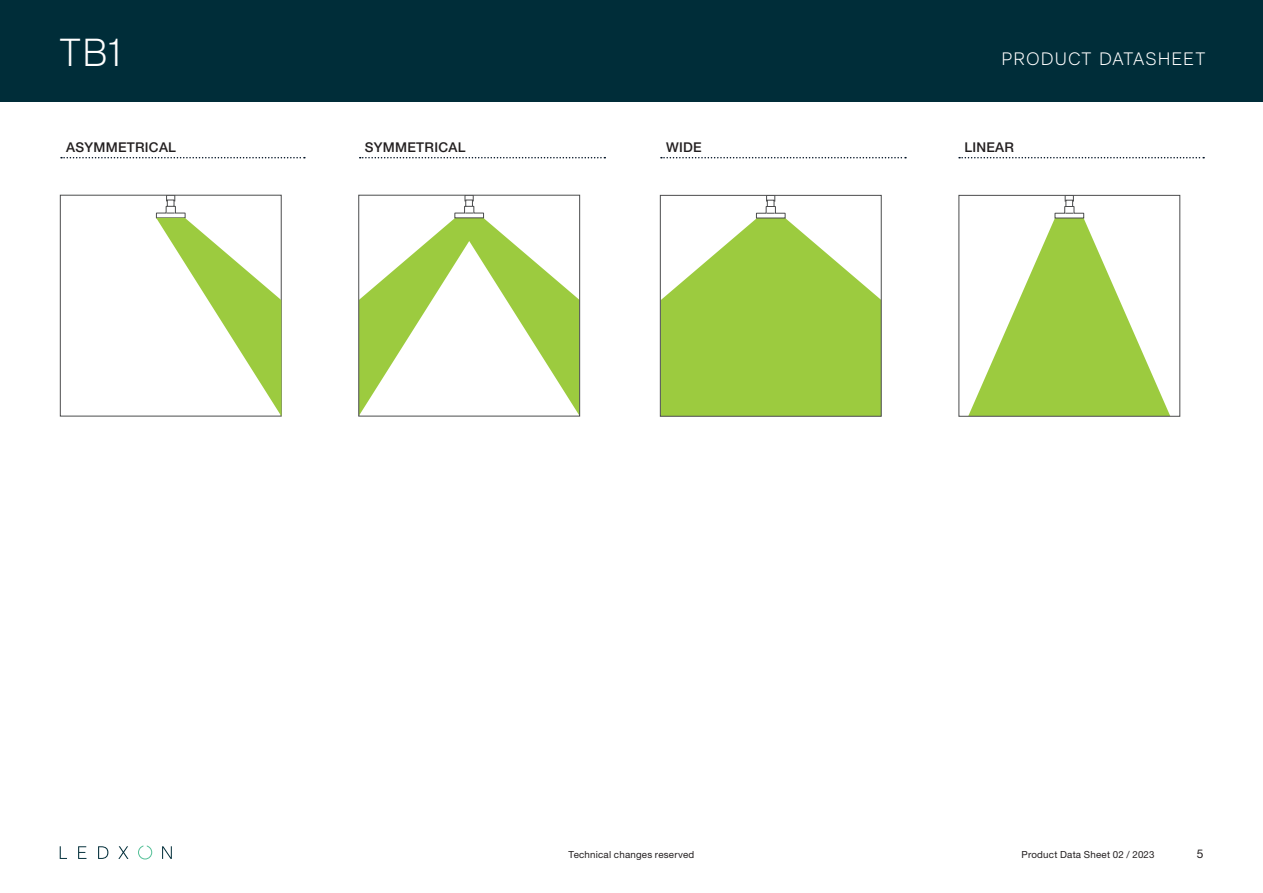
<style>
.page{position:relative;width:1263px;height:893px;background:#fff}
.page>*{position:absolute;margin:0;border:0;box-sizing:border-box;transform-origin:0 0}
.t1{font:300 39px "RM Neue";color:#fff}
.t2{font:300 18px "RM Neue";letter-spacing:.05em;color:#fff}
.t3{font:500 13.5px "Helvetica Neue LT Std";letter-spacing:.02em;color:#231f20}
.t4{font:12px "Helvetica Neue LT Std";color:#231f20}
.t5{font:9.75px "Helvetica Neue LT Std";letter-spacing:.02em;color:#231f20}
</style>
<div class="page">
<div style="left:0;top:0;width:1263px;height:102px;background:#002d39"></div>
<svg style="left:60px;top:846px;width:7px;height:13px"></svg>
<svg style="left:78px;top:846px;width:8px;height:13px"></svg>
<svg style="left:98px;top:846px;width:10px;height:13px"></svg>
<svg style="left:118px;top:846px;width:10px;height:13px"></svg>
<svg style="left:162px;top:846px;width:10px;height:13px"></svg>
<svg style="left:138px;top:845px;width:14px;height:14px"></svg>
<svg style="left:61px;top:157px;width:244px;height:1px"></svg>
<svg style="left:360px;top:157px;width:245px;height:1px"></svg>
<svg style="left:661px;top:157px;width:245px;height:1px"></svg>
<svg style="left:959px;top:157px;width:245px;height:1px"></svg>
<svg style="left:59px;top:194px;width:223px;height:223px"></svg>
<svg style="left:156px;top:200px;width:125px;height:216px"></svg>
<svg style="left:358px;top:194px;width:223px;height:223px"></svg>
<svg style="left:358px;top:200px;width:222px;height:216px"></svg>
<div style="left:466px;top:200px;width:7px;height:6px;border:1px solid #4b4c4d"></div>
<svg style="left:659px;top:194px;width:223px;height:223px"></svg>
<div style="left:767px;top:200px;width:7px;height:6px;background:#fff"></div>
<div style="left:767px;top:200px;width:7px;height:7px;border:1px solid #4b4c4d"></div>
<svg style="left:958px;top:194px;width:223px;height:223px"></svg>
<svg style="left:968px;top:200px;width:202px;height:216px"></svg>
<div style="left:1066px;top:200px;width:7px;height:7px;border:1px solid #4b4c4d"></div>
<h1 class="t1" style="left:60px;top:29px;width:63px">TB1</h1>
<h2 class="t2" style="left:1002px;top:48px;width:205px">PRODUCT DATASHEET</h2>
<h3 class="t3" style="left:66px;top:139px;width:111px">ASYMMETRICAL</h3>
<h3 class="t3" style="left:365px;top:139px;width:102px">SYMMETRICAL</h3>
<h3 class="t3" style="left:666px;top:139px;width:37px">WIDE</h3>
<h3 class="t3" style="left:964px;top:139px;width:51px">LINEAR</h3>
<p class="t5" style="left:569px;top:848px;width:127px">Technical changes reserved</p>
<p class="t5" style="left:1022px;top:848px;width:134px">Product Data Sheet 02 / 2023</p>
<p class="t4" style="left:1197px;top:846px;width:8px">5</p>
</div>
